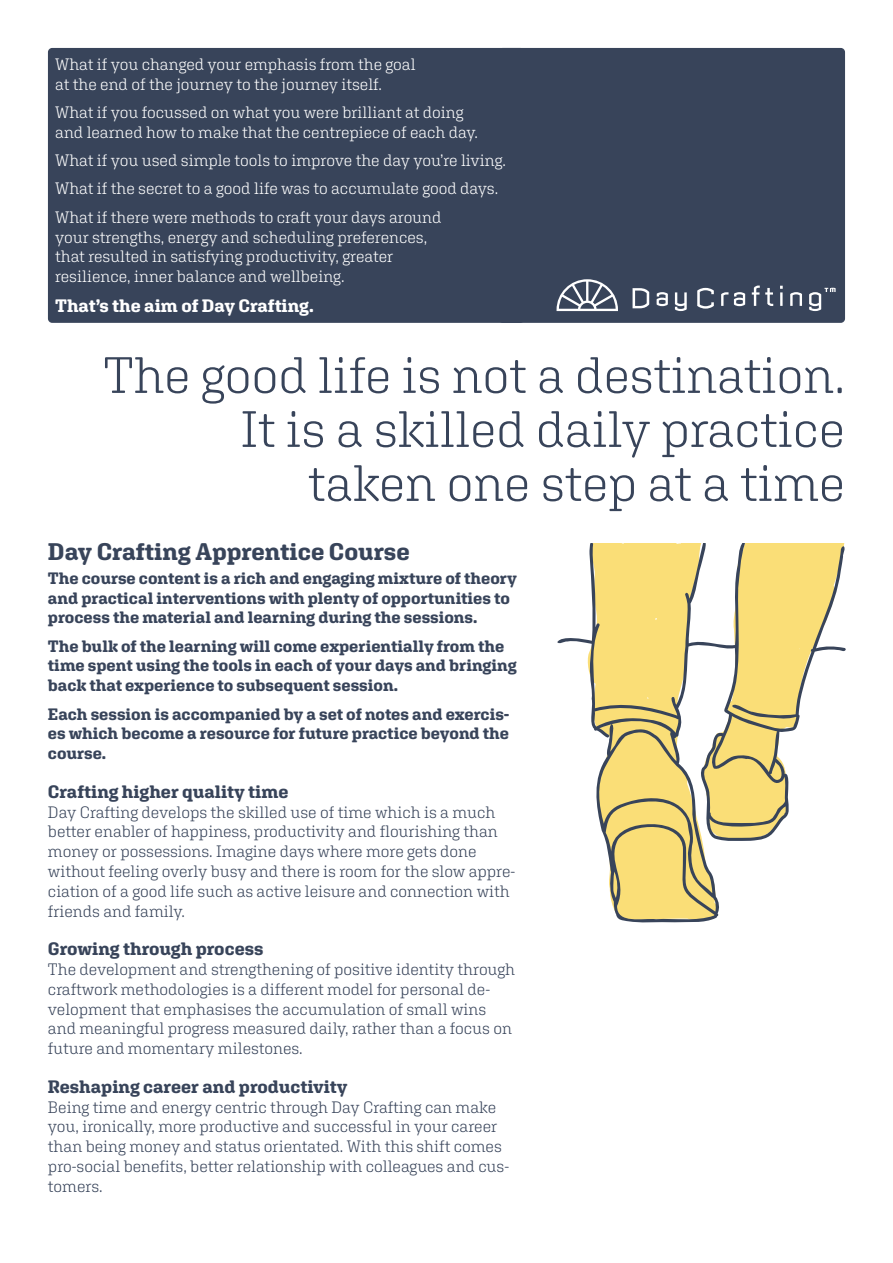
<style>
.page{position:relative;width:893px;height:1263px;background:#fff}
.page>*{position:absolute;margin:0;border:0;box-sizing:border-box;transform-origin:0 0}
.Big_headline{font:300 51px/54px "Aglet Slab";color:#38445a;text-align:right}
.Head{font:700 24px "Aglet Slab";color:#38445a}
.Body_sub_head{font:700 18px "Aglet Slab";color:#38445a}
.Body_sub_head_revers{font:700 18px "Aglet Slab";color:#fff}
.Body{font:300 16.5px/19.8px "Aglet Slab";letter-spacing:-.005em;color:#38445a}
.Body_reversed{font:300 16.5px/19.8px "Aglet Slab";letter-spacing:-.005em;color:#fff}
.Body-2{font:700 16.5px/19.8px "Aglet Slab";color:#38445a}
</style>
<div class="page">
<div style="left:498px;top:48px;width:347px;height:275px;background:#38445a;border-radius:4px"></div>
<div style="left:48px;top:48px;width:477px;height:275px;background:#38445a;border-radius:4px"></div>
<svg style="left:556px;top:279px;width:62px;height:32px"></svg>
<svg style="left:633px;top:288px;width:16px;height:20px"></svg>
<svg style="left:657px;top:292px;width:11px;height:14px"></svg>
<svg style="left:675px;top:292px;width:12px;height:19px"></svg>
<svg style="left:697px;top:288px;width:17px;height:21px"></svg>
<svg style="left:721px;top:292px;width:7px;height:14px"></svg>
<svg style="left:734px;top:292px;width:11px;height:14px"></svg>
<svg style="left:752px;top:286px;width:21px;height:20px"></svg>
<hr style="left:780px;top:292px;width:3px;height:14px;background:#fff">
<svg style="left:790px;top:292px;width:12px;height:14px"></svg>
<svg style="left:809px;top:288px;width:27px;height:23px"></svg>
<svg style="left:557px;top:544px;width:288px;height:379px;fill:#fade77"></svg>
<p class="Body_reversed" style="left:55px;top:54px;width:362px">What if you changed your emphasis from the goal at the end of the journey to the journey itself.</p>
<p class="Body_reversed" style="left:55px;top:102px;width:424px">What if you focussed on what you were brilliant at doing and learned how to make that the centrepiece of each day.</p>
<p class="Body_reversed" style="left:55px;top:150px;width:452px">What if you used simple tools to improve the day you’re living.</p>
<p class="Body_reversed" style="left:55px;top:179px;width:444px">What if the secret to a good life was to accumulate good days.</p>
<p class="Body_reversed" style="left:55px;top:207px;width:388px">What if there were methods to craft your days around your strengths, energy and scheduling preferences, that resulted in satisfying productivity, greater resilience, inner balance and wellbeing.</p>
<p class="Body_sub_head_revers" style="left:55px;top:295px;width:260px">That’s the aim of Day Crafting.</p>
<p class="Big_headline" style="left:103px;top:348px;width:743px">The good life is not a destination.<br>It is a skilled daily practice taken one step at a time</p>
<p class="Head" style="left:48px;top:537px;width:363px">Day Crafting Apprentice Course</p>
<p class="Body-2" style="left:48px;top:568px;width:470px">The course content is a rich and engaging mixture of theory and practical interventions with plenty of opportunities to process the material and learning during the sessions.</p>
<p class="Body-2" style="left:48px;top:636px;width:470px">The bulk of the learning will come experientially from the time spent using the tools in each of your days and bringing back that experience to subsequent session.</p>
<p class="Body-2" style="left:48px;top:703px;width:463px;text-align:justify">Each session is accompanied by a set of notes and exercis&shy;es which become a resource for future practice beyond the course.</p>
<p class="Body_sub_head" style="left:48px;top:781px;width:242px">Crafting higher quality time</p>
<p class="Body" style="left:48px;top:802px;width:469px">Day Crafting develops the skilled use of time which is a much better enabler of happiness, productivity and flourishing than money or possessions. Imagine days where more gets done without feeling overly busy and there is room for the slow appre&shy;ciation of a good life such as active leisure and connection with friends and family.</p>
<p class="Body_sub_head" style="left:48px;top:938px;width:217px">Growing through process</p>
<p class="Body" style="left:48px;top:959px;width:469px">The development and strengthening of positive identity through craftwork methodologies is a different model for personal de&shy;velopment that emphasises the accumulation of small wins and meaningful progress measured daily, rather than a focus on future and momentary milestones.</p>
<p class="Body_sub_head" style="left:48px;top:1076px;width:301px">Reshaping career and productivity</p>
<p class="Body" style="left:48px;top:1097px;width:463px">Being time and energy centric through Day Crafting can make you, ironically, more productive and successful in your career than being money and status orientated. With this shift comes pro-social benefits, better relationship with colleagues and cus&shy;tomers.</p>
</div>
